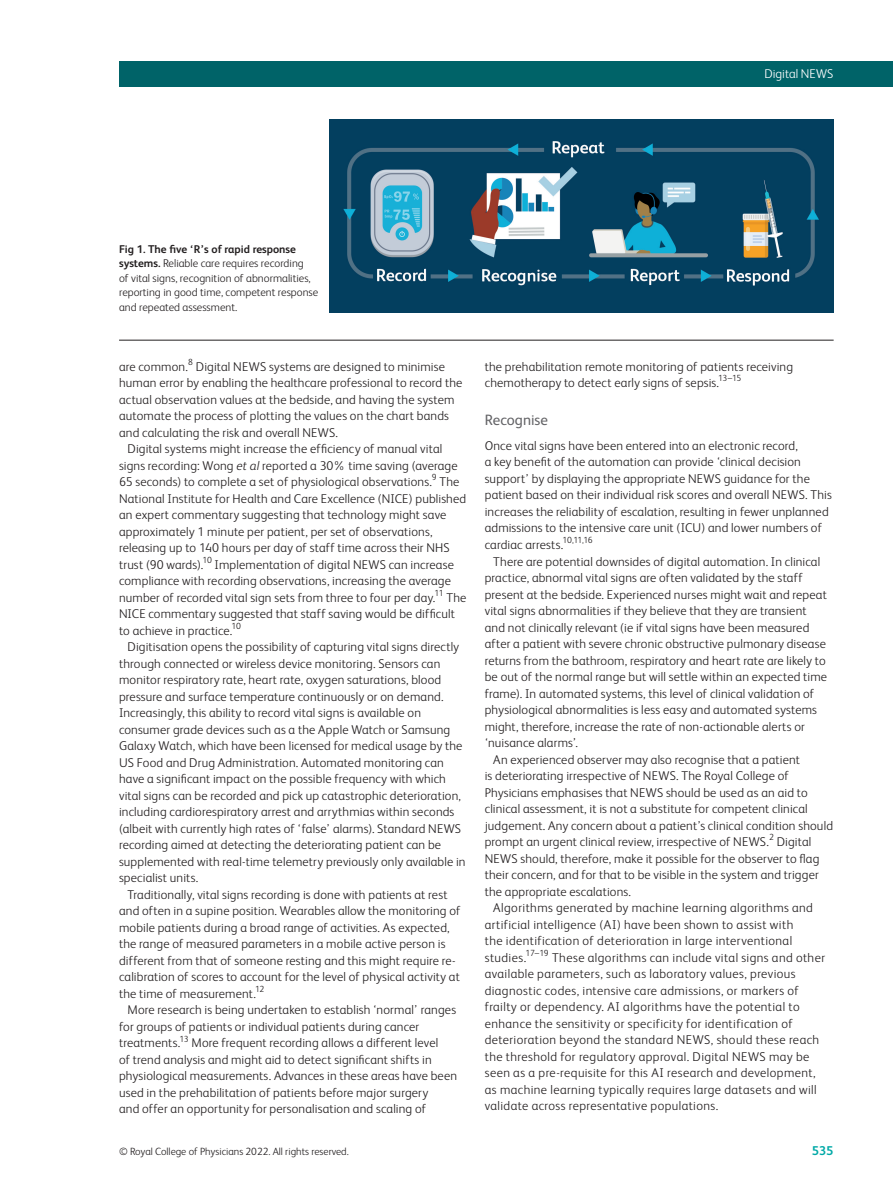
<style>
.page{position:relative;width:893px;height:1191px;background:#fff}
.page>*{position:absolute;margin:0;border:0;box-sizing:border-box;transform-origin:0 0}
.sec_H2{font:15px "FS Albert";letter-spacing:-.005em;color:#636366}
.body_sec_P_Indent{font:300 12.75px/16.5px "FS Albert";letter-spacing:.015em;color:#231f20}
.body_sec_P_noIndent{font:300 12.75px/16.5px "FS Albert";letter-spacing:.01em;color:#231f20}
.t1{font:300 12.75px "FS Albert";color:#fff}
.t2{font:700 12.75px "FS Albert";color:#00a9a7}
.fig_caption_P_noInde{font:300 11.25px/14.7px "FS Albert";color:#231f20}
.t3{font:300 10.5px "FS Albert";color:#231f20}
.body_sec_P_Indent-2{font:300 8.85px "FS Albert";letter-spacing:-.05em;color:#231f20}
.body_sec_P_noIndent-2{font:300 8.85px "FS Albert";color:#231f20}
.s1{font-weight:700}
.s2{font-style:italic}
</style>
<div class="page">
<div style="left:119px;top:62px;width:774px;height:25px;background:#006368"></div>
<hr style="left:119px;top:340px;width:715px;height:1px;background:#231f20">
<img style="left:329px;top:119px;width:504px;height:193px">
<p class="t1" style="left:764px;top:66px;width:70px">Digital NEWS</p>
<p class="fig_caption_P_noInde" style="left:119px;top:241px;width:201px"><span class="s1">Fig 1. The five ‘R’s of rapid response systems.</span> Reliable care requires recording<br>of vital signs, recognition of abnormalities, reporting in good time, competent response and repeated assessment.</p>
<p class="body_sec_P_noIndent-2" style="left:188px;top:357px;width:6px">8</p>
<p class="body_sec_P_noIndent" style="left:119px;top:358px;width:345px;text-indent:77px">Digital NEWS systems are designed to minimise human error by enabling the healthcare professional to record the actual observation values at the bedside, and having the system automate the process of plotting the values on the chart bands and calculating the risk and overall NEWS.</p>
<p class="body_sec_P_Indent" style="left:119px;top:440px;width:340px;text-indent:9px">Digital systems might increase the efficiency of manual vital signs recording: Wong <span class="s2">et al</span> reported a 30% time saving (average<br>65 seconds) to complete a set of physiological observations.</p>
<p class="body_sec_P_noIndent" style="left:119px;top:358px;width:70px">are common.</p>
<p class="body_sec_P_Indent-2" style="left:432px;top:472px;width:6px">9</p>
<p class="body_sec_P_Indent" style="left:119px;top:473px;width:349px;text-indent:320px">The National Institute for Health and Care Excellence (NICE) published an expert commentary suggesting that technology might save approximately 1 minute per patient, per set of observations, releasing up to 140 hours per day of staff time across their NHS trust (90 wards).</p>
<p class="body_sec_P_Indent-2" style="left:202px;top:555px;width:11px">10</p>
<p class="body_sec_P_Indent" style="left:119px;top:556px;width:337px;text-indent:96px">Implementation of digital NEWS can increase compliance with recording observations, increasing the average number of recorded vital sign sets from three to four per day.</p>
<p class="body_sec_P_Indent-2" style="left:435px;top:588px;width:11px">11</p>
<p class="body_sec_P_Indent" style="left:119px;top:589px;width:349px;text-indent:327px">The<br>NICE commentary suggested that staff saving would be difficult to achieve in practice.</p>
<p class="body_sec_P_Indent-2" style="left:231px;top:621px;width:11px">10</p>
<p class="body_sec_P_Indent" style="left:119px;top:638px;width:348px;text-indent:9px">Digitisation opens the possibility of capturing vital signs directly through connected or wireless device monitoring. Sensors can monitor respiratory rate, heart rate, oxygen saturations, blood pressure and surface temperature continuously or on demand.<br>Increasingly, this ability to record vital signs is available on consumer grade devices such as a the Apple Watch or Samsung Galaxy Watch, which have been licensed for medical usage by the US Food and Drug Administration. Automated monitoring can have a significant impact on the possible frequency with which vital signs can be recorded and pick up catastrophic deterioration, including cardiorespiratory arrest and arrythmias within seconds (albeit with currently high rates of ‘false’ alarms). Standard NEWS recording aimed at detecting the deteriorating patient can be supplemented with real-time telemetry previously only available in specialist units.</p>
<p class="body_sec_P_Indent" style="left:119px;top:886px;width:343px;text-indent:9px">Traditionally, vital signs recording is done with patients at rest and often in a supine position. Wearables allow the monitoring of mobile patients during a broad range of activities. As expected, the range of measured parameters in a mobile active person is different from that of someone resting and this might require re&shy;calibration of scores to account for the level of physical activity at the time of measurement.<sup>12</sup></p>
<p class="body_sec_P_Indent" style="left:119px;top:1001px;width:339px;text-indent:9px">More research is being undertaken to establish ‘normal’ ranges for groups of patients or individual patients during cancer treatments.</p>
<p class="body_sec_P_Indent-2" style="left:180px;top:1033px;width:11px">13</p>
<p class="body_sec_P_Indent" style="left:119px;top:1034px;width:339px;text-indent:72px">More frequent recording allows a different level<br>of trend analysis and might aid to detect significant shifts in physiological measurements. Advances in these areas have been used in the prehabilitation of patients before major surgery<br>and offer an opportunity for personalisation and scaling of</p>
<p class="body_sec_P_Indent" style="left:485px;top:358px;width:310px">the prehabilitation remote monitoring of patients receiving chemotherapy to detect early signs of sepsis.</p>
<p class="body_sec_P_Indent-2" style="left:718px;top:373px;width:25px">13–15</p>
<p class="sec_H2" style="left:485px;top:411px;width:65px">Recognise</p>
<p class="body_sec_P_noIndent" style="left:485px;top:437px;width:349px">Once vital signs have been entered into an electronic record,<br>a key benefit of the automation can provide ‘clinical decision support’ by displaying the appropriate NEWS guidance for the patient based on their individual risk scores and overall NEWS. This increases the reliability of escalation, resulting in fewer unplanned admissions to the intensive care unit (ICU) and lower numbers of cardiac arrests.</p>
<p class="body_sec_P_noIndent-2" style="left:562px;top:535px;width:32px">10,11,16</p>
<p class="body_sec_P_Indent" style="left:485px;top:553px;width:344px;text-indent:9px">There are potential downsides of digital automation. In clinical practice, abnormal vital signs are often validated by the staff present at the bedside. Experienced nurses might wait and repeat vital signs abnormalities if they believe that they are transient and not clinically relevant (ie if vital signs have been measured after a patient with severe chronic obstructive pulmonary disease returns from the bathroom, respiratory and heart rate are likely to be out of the normal range but will settle within an expected time frame). In automated systems, this level of clinical validation of physiological abnormalities is less easy and automated systems might, therefore, increase the rate of non-actionable alerts or ‘nuisance alarms’.</p>
<p class="body_sec_P_Indent" style="left:485px;top:751px;width:350px;text-indent:9px">An experienced observer may also recognise that a patient<br>is deteriorating irrespective of NEWS. The Royal College of Physicians emphasises that NEWS should be used as an aid to clinical assessment, it is not a substitute for competent clinical judgement. Any concern about a patient’s clinical condition should prompt an urgent clinical review, irrespective of NEWS.<sup>2</sup> Digital NEWS should, therefore, make it possible for the observer to flag their concern, and for that to be visible in the system and trigger the appropriate escalations.</p>
<p class="body_sec_P_Indent" style="left:485px;top:899px;width:342px;text-indent:9px">Algorithms generated by machine learning algorithms and artificial intelligence (AI) have been shown to assist with<br>the identification of deterioration in large interventional studies.<sup>17–19</sup> These algorithms can include vital signs and other available parameters, such as laboratory values, previous diagnostic codes, intensive care admissions, or markers of frailty or dependency. AI algorithms have the potential to enhance the sensitivity or specificity for identification of deterioration beyond the standard NEWS, should these reach the threshold for regulatory approval. Digital NEWS may be seen as a pre-requisite for this AI research and development, as machine learning typically requires large datasets and will validate across representative populations.</p>
<p class="t3" style="left:119px;top:1145px;width:231px">© Royal College of Physicians 2022. All rights reserved.</p>
<p class="t2" style="left:812px;top:1143px;width:23px">535</p>
</div>
